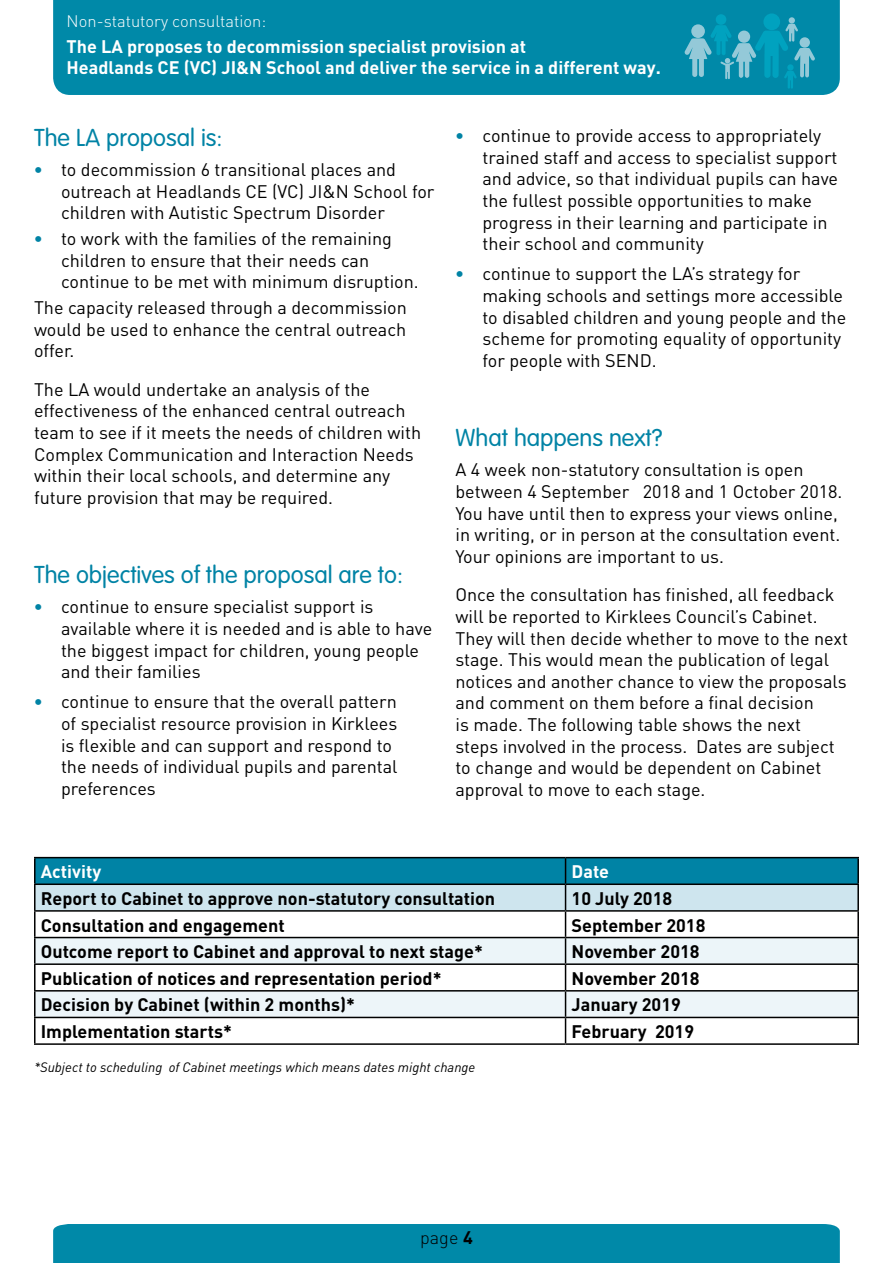
<style>
.page{position:relative;width:893px;height:1263px;background:#fff}
.page>*{position:absolute;margin:0;border:0;box-sizing:border-box;transform-origin:0 0}
.t1{font:300 24px "VAG Rounded LT";color:#0083a5}
.t2{font:18px/21.6px "DIN";color:#000}
.t3{font:700 18px "DIN";color:#000}
.t4{font:700 18px/21.6px "DIN";color:#fff}
.t5{font:300 18px "DIN";color:#000}
.t6{font:300 16.5px "DIN";color:#fff}
.t7{font:italic 13.5px "DIN";color:#000}
.s1{font-weight:900;color:#0083a5}
.s2{font-weight:700}
</style>
<div class="page">
<div style="left:53px;top:0;width:787px;height:95px;background:#0089a8"></div>
<div style="left:53px;top:1224px;width:787px;height:39px;background:#0089a8"></div>
<div style="left:716px;top:14px;width:10px;height:11px;background:#00a2bf;border-radius:50%"></div>
<div style="left:789px;top:17px;width:6px;height:7px;background:#94c9d8;border-radius:50%"></div>
<div style="left:763px;top:13px;width:17px;height:17px;background:#00a2bf;border-radius:50%"></div>
<svg style="left:684px;top:24px;width:131px;height:65px;background:#219bb6"></svg>
<hr style="left:34px;top:857px;width:532px;height:1px;background:#000">
<hr style="left:34px;top:858px;width:2px;height:25px;background:#000">
<hr style="left:566px;top:857px;width:293px;height:1px;background:#000">
<hr style="left:857px;top:858px;width:2px;height:25px;background:#000">
<hr style="left:34px;top:883px;width:532px;height:2px;background:#000">
<hr style="left:34px;top:885px;width:2px;height:25px;background:#000">
<hr style="left:566px;top:883px;width:293px;height:2px;background:#000">
<hr style="left:857px;top:885px;width:2px;height:25px;background:#000">
<hr style="left:34px;top:910px;width:532px;height:2px;background:#000">
<hr style="left:34px;top:912px;width:2px;height:25px;background:#000">
<hr style="left:566px;top:910px;width:293px;height:2px;background:#000">
<hr style="left:857px;top:912px;width:2px;height:25px;background:#000">
<hr style="left:34px;top:937px;width:532px;height:1px;background:#000">
<hr style="left:34px;top:938px;width:2px;height:25px;background:#000">
<hr style="left:566px;top:937px;width:293px;height:1px;background:#000">
<hr style="left:857px;top:938px;width:2px;height:25px;background:#000">
<hr style="left:34px;top:963px;width:532px;height:2px;background:#000">
<hr style="left:34px;top:965px;width:2px;height:25px;background:#000">
<hr style="left:566px;top:963px;width:293px;height:2px;background:#000">
<hr style="left:857px;top:965px;width:2px;height:25px;background:#000">
<hr style="left:34px;top:990px;width:532px;height:1px;background:#000">
<hr style="left:34px;top:991px;width:2px;height:26px;background:#000">
<hr style="left:566px;top:990px;width:293px;height:1px;background:#000">
<hr style="left:857px;top:991px;width:2px;height:26px;background:#000">
<hr style="left:34px;top:1017px;width:532px;height:1px;background:#000">
<hr style="left:34px;top:1018px;width:2px;height:25px;background:#000">
<hr style="left:566px;top:1017px;width:293px;height:1px;background:#000">
<svg style="left:35px;top:858px;width:823px;height:185px"></svg>
<hr style="left:857px;top:1018px;width:2px;height:25px;background:#000">
<hr style="left:34px;top:1043px;width:532px;height:2px;background:#000">
<hr style="left:566px;top:1043px;width:293px;height:2px;background:#000">
<p class="t6" style="left:67px;top:10px;width:201px">Non-statutory consultation:</p>
<p class="t4" style="left:67px;top:35px;width:596px">The LA proposes to decommission specialist provision at<br>Headlands CE (VC) JI&amp;N School and deliver the service in a different way.</p>
<h1 class="t1" style="left:34px;top:124px;width:190px">The LA proposal is:</h1>
<p class="t2" style="left:61px;top:159px;width:375px;text-indent:-27px"><span class="s1">•</span> to decommission 6 transitional places and outreach at Headlands CE (VC) JI&amp;N School for children with Autistic Spectrum Disorder</p>
<p class="t2" style="left:61px;top:228px;width:359px;text-indent:-27px"><span class="s1">•</span> to work with the families of the remaining children to ensure that their needs can continue to be met with minimum disruption.</p>
<p class="t2" style="left:34px;top:297px;width:374px;text-align:justify">The capacity released through a decommission would be used to enhance the central outreach offer.</p>
<p class="t2" style="left:34px;top:379px;width:389px">The LA would undertake an analysis of the effectiveness of the enhanced central outreach team to see if it meets the needs of children with Complex Communication and Interaction Needs within their local schools, and determine any future provision that may be required.</p>
<h1 class="t1" style="left:34px;top:561px;width:371px">The objectives of the proposal are to:</h1>
<p class="t2" style="left:61px;top:596px;width:373px;text-indent:-27px"><span class="s1">•</span> continue to ensure specialist support is available where it is needed and is able to have the biggest impact for children, young people and their families</p>
<p class="t2" style="left:61px;top:691px;width:338px;text-indent:-27px"><span class="s1">•</span> continue to ensure that the overall pattern of specialist resource provision in Kirklees is flexible and can support and respond to the needs of individual pupils and parental preferences</p>
<p class="t2" style="left:482px;top:125px;width:357px;text-indent:-27px"><span class="s1">•</span> continue to provide access to appropriately trained staff and access to specialist support and advice, so that individual pupils can have the fullest possible opportunities to make progress in their learning and participate in their school and community</p>
<p class="t2" style="left:482px;top:263px;width:365px;text-indent:-27px"><span class="s1">•</span> continue to support the LA’s strategy for making schools and settings more accessible to disabled children and young people and the scheme for promoting equality of opportunity for people with SEND.</p>
<h1 class="t1" style="left:455px;top:424px;width:208px">What happens next?</h1>
<p class="t2" style="left:455px;top:459px;width:388px">A 4 week non-statutory consultation is open between 4 September 2018 and 1 October 2018.<br>You have until then to express your views online, in writing, or in person at the consultation event.<br>Your opinions are important to us.</p>
<p class="t2" style="left:455px;top:584px;width:394px">Once the consultation has finished, all feedback will be reported to Kirklees Council’s Cabinet.<br>They will then decide whether to move to the next stage. This would mean the publication of legal notices and another chance to view the proposals and comment on them before a final decision<br>is made. The following table shows the next steps involved in the process. Dates are subject to change and would be dependent on Cabinet approval to move to each stage.</p>
<p class="t4" style="left:41px;top:860px;width:62px">Activity</p>
<p class="t4" style="left:572px;top:860px;width:39px">Date</p>
<p class="t3" style="left:41px;top:886px;width:456px">Report to Cabinet to approve non-statutory consultation</p>
<p class="t3" style="left:572px;top:886px;width:102px">10 July 2018</p>
<p class="t3" style="left:41px;top:913px;width:245px">Consultation and engagement</p>
<p class="t3" style="left:572px;top:913px;width:135px">September 2018</p>
<p class="t3" style="left:41px;top:940px;width:444px">Outcome report to Cabinet and approval to next stage*</p>
<p class="t3" style="left:572px;top:940px;width:130px">November 2018</p>
<p class="t3" style="left:41px;top:966px;width:402px">Publication of notices and representation period*</p>
<p class="t3" style="left:572px;top:966px;width:130px">November 2018</p>
<p class="t3" style="left:41px;top:993px;width:316px">Decision by Cabinet (within 2 months)*</p>
<p class="t3" style="left:572px;top:993px;width:111px">January 2019</p>
<p class="t3" style="left:41px;top:1019px;width:193px">Implementation starts*</p>
<p class="t3" style="left:572px;top:1019px;width:124px">February 2019</p>
<p class="t7" style="left:34px;top:1059px;width:443px">*Subject to scheduling of Cabinet meetings which means dates might change</p>
<p class="t5" style="left:420px;top:1225px;width:54px">page <span class="s2">4</span></p>
</div>
